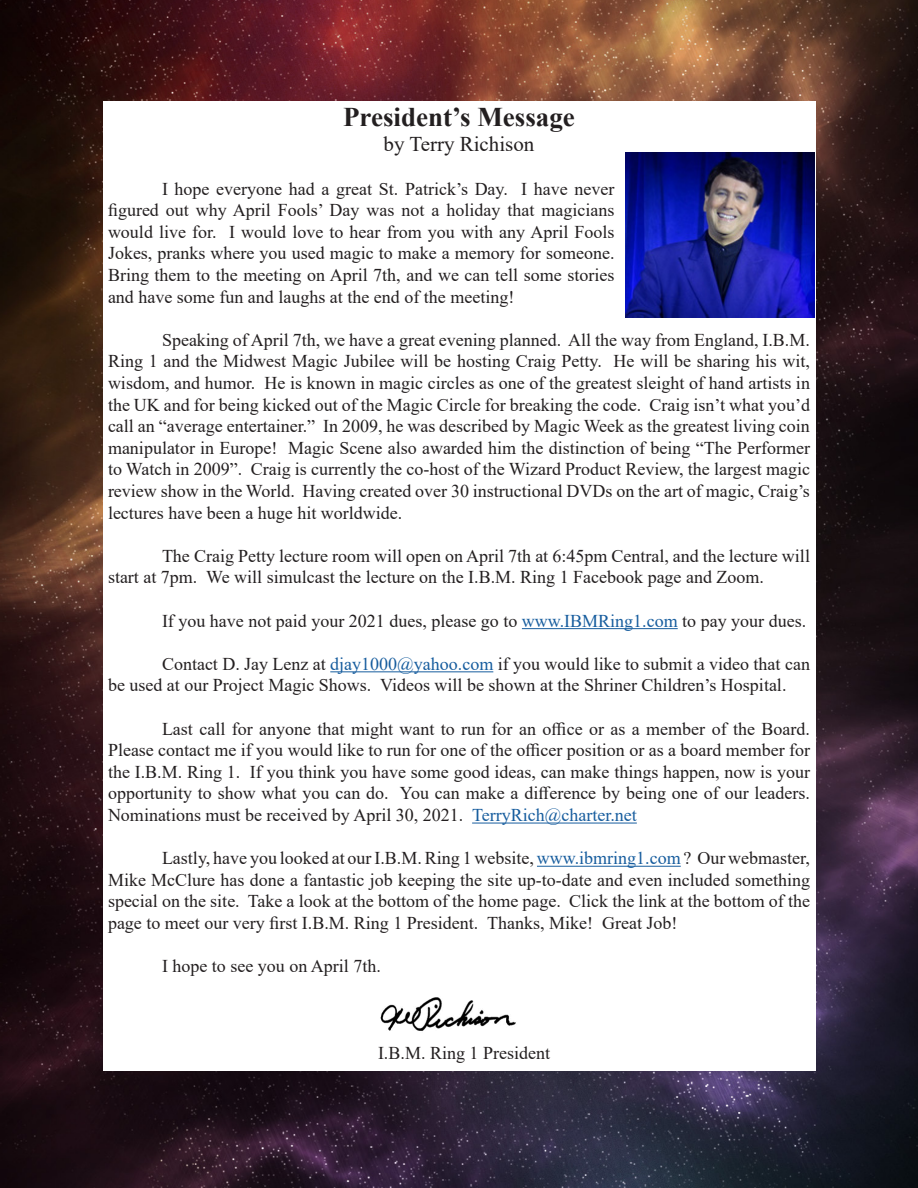
<style>
.page{position:relative;width:918px;height:1188px;background:#fff}
.page>*{position:absolute;margin:0;border:0;box-sizing:border-box;transform-origin:0 0}
.Article_Title{font:700 27px "Times New Roman";color:#231f20}
.Article_Author{font:21px "Times New Roman";color:#231f20}
.t1{font:18px/21.6px "Times New Roman";color:#231f20;text-align:justify}
.s1{color:#175d9e}
</style>
<div class="page">
<img style="left:1px;top:0;width:917px;height:1187px">
<div style="left:103px;top:102px;width:712px;height:969px;background:#fff"></div>
<hr style="left:522px;top:628px;width:156px;height:1px;background:#175d9e">
<hr style="left:330px;top:671px;width:163px;height:1px;background:#175d9e">
<hr style="left:472px;top:823px;width:165px;height:1px;background:#175d9e">
<hr style="left:537px;top:866px;width:144px;height:1px;background:#175d9e">
<img style="left:380px;top:997px;width:136px;height:34px">
<img style="left:625px;top:153px;width:190px;height:164px">
<p class="Article_Title" style="left:343px;top:98px;width:233px">President’s Message</p>
<p class="Article_Author" style="left:384px;top:130px;width:152px">by Terry Richison</p>
<p class="t1" style="left:108px;top:177px;width:508px;text-indent:54px">I hope everyone had a great St. Patrick’s Day. I have never figured out why April Fools’ Day was not a holiday that magicians would live for. I would love to hear from you with any April Fools Jokes, pranks where you used magic to make a memory for someone.<br>Bring them to the meeting on April 7th, and we can tell some stories and have some fun and laughs at the end of the meeting!</p>
<p class="t1" style="left:108px;top:328px;width:704px;text-indent:54px">Speaking of April 7th, we have a great evening planned. All the way from England, I.B.M.<br>Ring 1 and the Midwest Magic Jubilee will be hosting Craig Petty. He will be sharing his wit, wisdom, and humor. He is known in magic circles as one of the greatest sleight of hand artists in the UK and for being kicked out of the Magic Circle for breaking the code. Craig isn’t what you’d call an “average entertainer.” In 2009, he was described by Magic Week as the greatest living coin manipulator in Europe! Magic Scene also awarded him the distinction of being “The Performer to Watch in 2009”. Craig is currently the co-host of the Wizard Product Review, the largest magic review show in the World. Having created over 30 instructional DVDs on the art of magic, Craig’s lectures have been a huge hit worldwide.</p>
<p class="t1" style="left:108px;top:544px;width:704px;text-indent:54px">The Craig Petty lecture room will open on April 7th at 6:45pm Central, and the lecture will start at 7pm. We will simulcast the lecture on the I.B.M. Ring 1 Facebook page and Zoom.</p>
<p class="t1" style="left:162px;top:609px;width:646px">If you have not paid your 2021 dues, please go to <span class="s1">www.IBMRing1.com</span> to pay your dues.</p>
<p class="t1" style="left:108px;top:652px;width:704px;text-indent:54px">Contact D. Jay Lenz at <span class="s1">djay1000@yahoo.com</span> if you would like to submit a video that can be used at our Project Magic Shows. Videos will be shown at the Shriner Children’s Hospital.</p>
<p class="t1" style="left:108px;top:717px;width:704px;text-indent:54px">Last call for anyone that might want to run for an office or as a member of the Board.<br>Please contact me if you would like to run for one of the officer position or as a board member for the I.B.M. Ring 1. If you think you have some good ideas, can make things happen, now is your opportunity to show what you can do. You can make a difference by being one of our leaders.<br>Nominations must be received by April 30, 2021. <span class="s1">TerryRich@charter.net</span></p>
<p class="t1" style="left:108px;top:847px;width:704px;text-indent:54px">Lastly, have you looked at our I.B.M. Ring 1 website, <span class="s1">www.ibmring1.com</span> ? Our webmaster, Mike McClure has done a fantastic job keeping the site up-to-date and even included something special on the site. Take a look at the bottom of the home page. Click the link at the bottom of the page to meet our very first I.B.M. Ring 1 President. Thanks, Mike! Great Job!</p>
<p class="t1" style="left:162px;top:955px;width:220px">I hope to see you on April 7th.</p>
<p class="t1" style="left:378px;top:1041px;width:174px">I.B.M. Ring 1 President</p>
</div>
